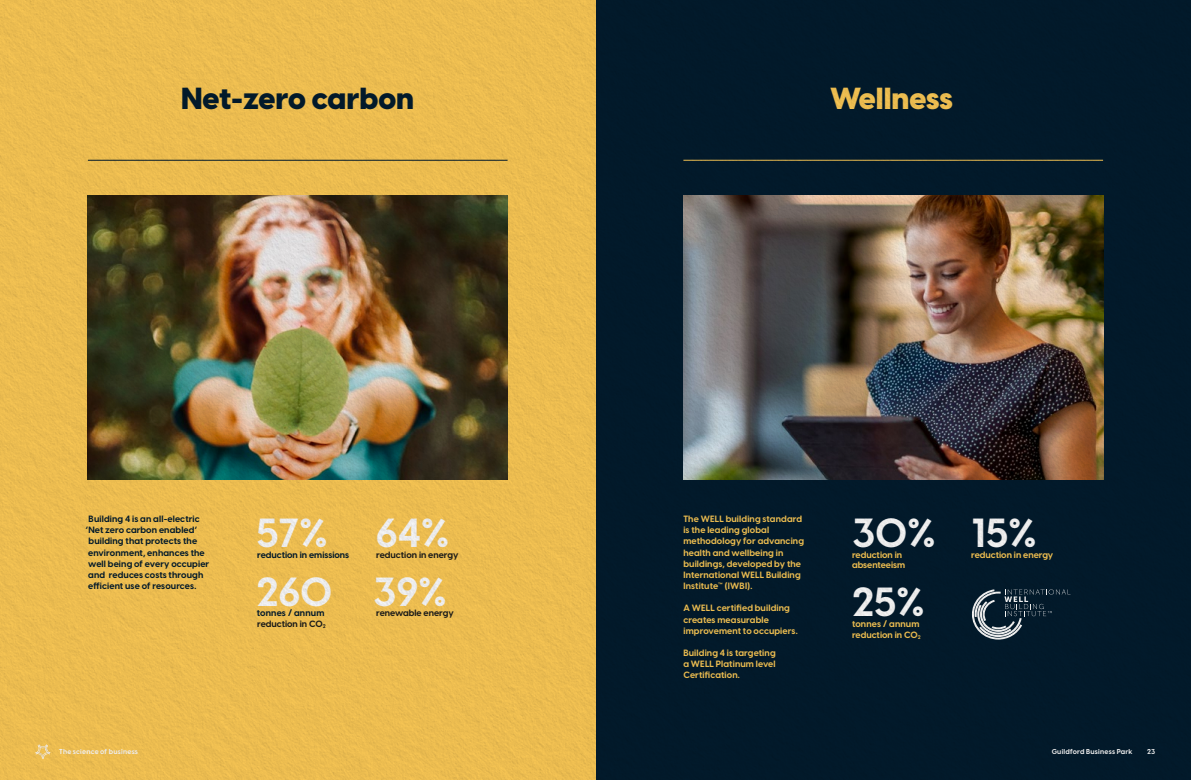
<style>
.page{position:relative;width:1191px;height:780px;background:#fff}
.page>*{position:absolute;margin:0;border:0;box-sizing:border-box;transform-origin:0 0}
.t1{font:700 40px "Visby CF";color:#fff}
.t2{font:800 30px "Visby CF";color:#031c2e}
.t3{font:800 30px "Visby CF";color:#ffcc57}
.t4{font:700 9px/11.2px "Visby CF";letter-spacing:.015em;color:#ffcc57}
.t5{font:700 9px "Visby CF";letter-spacing:.01em;color:#031c2e}
.t6{font:700 9px/10.8px "Visby CF";color:#1d1d1b}
.t7{font:700 7px "Visby CF";letter-spacing:.03em;color:#fff}
.s1{color:#031c2e}
</style>
<div class="page">
<img style="left:0;top:0;width:1191px;height:780px">
<h2 class="t2" style="left:181px;top:78px;width:235px">Net-zero carbon</h2>
<h2 class="t3" style="left:830px;top:78px;width:124px">Wellness</h2>
<p class="t5" style="left:89px;top:513px;width:113px">Building 4 is an all-electric</p>
<p class="t5" style="left:86px;top:524px;width:113px">‘Net zero carbon enabled’</p>
<p class="t5" style="left:89px;top:535px;width:110px">building that protects the</p>
<p class="t5" style="left:88px;top:546px;width:118px">environment, enhances the</p>
<p class="t5" style="left:88px;top:557px;width:122px">well being of every occupier</p>
<p class="t5" style="left:88px;top:569px;width:117px">and reduces costs through</p>
<p class="t5" style="left:88px;top:580px;width:110px">efficient use of resources.</p>
<h1 class="t1" style="left:256px;top:507px;width:72px">57%</h1>
<p class="t5" style="left:257px;top:548px;width:94px">reduction in emissions</p>
<h1 class="t1" style="left:256px;top:566px;width:77px">260</h1>
<p class="t6" style="left:257px;top:608px;width:70px"><span class="s1">tonnes / annum </span>reduction in CO<sub>2</sub></p>
<h1 class="t1" style="left:376px;top:507px;width:75px">64%</h1>
<p class="t6" style="left:376px;top:549px;width:84px">reduction in energy</p>
<h1 class="t1" style="left:373px;top:566px;width:75px">39%</h1>
<p class="t6" style="left:376px;top:608px;width:79px">renewable energy</p>
<p class="t4" style="left:683px;top:513px;width:122px">The WELL building standard is the leading global methodology for advancing health and wellbeing in buildings, developed by the<br>International WELL Building<br>Institute™ (IWBI).</p>
<p class="t4" style="left:683px;top:602px;width:116px">A WELL certified building creates measurable improvement to occupiers.</p>
<p class="t4" style="left:683px;top:647px;width:94px;text-align:justify">Building 4 is targeting a WELL Platinum level Certification.</p>
<h1 class="t1" style="left:852px;top:507px;width:85px">30%</h1>
<p class="t4" style="left:852px;top:559px;width:55px">absenteeism</p>
<p class="t4" style="left:852px;top:549px;width:52px">reduction in</p>
<h1 class="t1" style="left:852px;top:576px;width:74px">25%</h1>
<p class="t4" style="left:852px;top:629px;width:70px">reduction in CO<sub>2</sub></p>
<p class="t4" style="left:852px;top:618px;width:69px">tonnes / annum</p>
<h1 class="t1" style="left:971px;top:507px;width:67px">15%</h1>
<p class="t4" style="left:971px;top:549px;width:84px">reduction in energy</p>
<p class="t7" style="left:59px;top:747px;width:80px">The science of business</p>
<p class="t7" style="left:1051px;top:747px;width:82px">Guildford Business Park</p>
<p class="t7" style="left:1147px;top:747px;width:10px">23</p>
</div>
